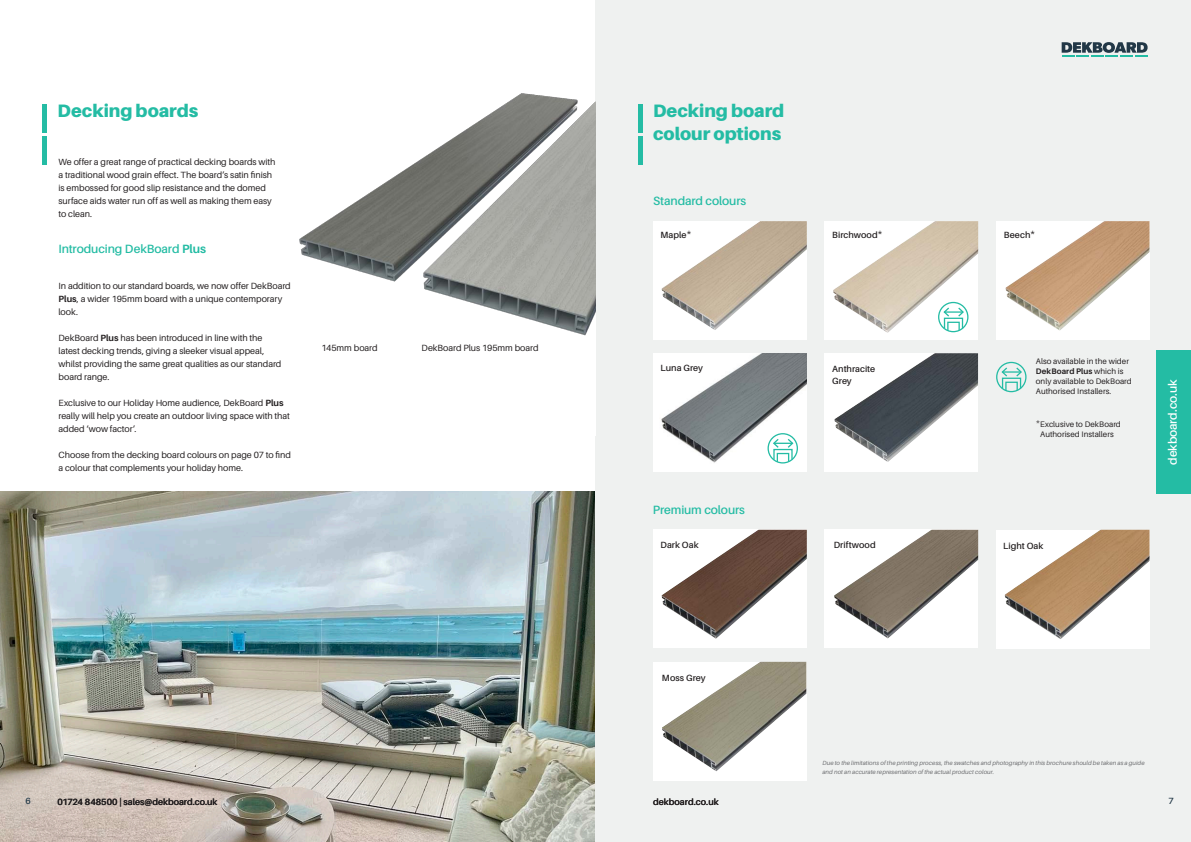
<style>
.page{position:relative;width:1191px;height:842px;background:#fff}
.page>*{position:absolute;margin:0;border:0;box-sizing:border-box;transform-origin:0 0}
.Bold_Main{font:900 18px/23px "Aileron";letter-spacing:-.005em;color:#24bca4}
.t1{font:600 12px "Aileron";letter-spacing:-.01em;color:#24bca4}
.t2{font:600 12px "Aileron";letter-spacing:-.01em;color:#fff}
.t3{font:9px/13px "Aileron";letter-spacing:-.005em;color:#231f20}
.t4{font:600 9px "Aileron";color:#231f20}
.t5{font:600 9px "Aileron";color:#223847}
.t6{font:8px/10px "Aileron";letter-spacing:.005em;color:#231f20}
.t7{font:italic 6px/9px "Aileron";letter-spacing:.015em;color:#6c6d70}
.s1{font-weight:700}
</style>
<div class="page">
<img style="left:0;top:491px;width:595px;height:351px">
<div style="left:595px;top:0;width:596px;height:842px;background:#eff1f0"></div>
<svg style="left:1061px;top:42px;width:86px;height:15px"></svg>
<div style="left:1157px;top:350px;width:34px;height:144px;background:#24bca4"></div>
<div style="left:824px;top:353px;width:154px;height:119px;background:#fff"></div>
<img style="left:834px;top:353px;width:144px;height:109px">
<img style="left:299px;top:93px;width:297px;height:305px">
<div style="left:653px;top:662px;width:153px;height:118px;background:#fff"></div>
<img style="left:662px;top:662px;width:144px;height:109px">
<div style="left:653px;top:353px;width:154px;height:119px;background:#fff"></div>
<img style="left:661px;top:353px;width:146px;height:111px">
<div style="left:996px;top:530px;width:153px;height:118px;background:#fff"></div>
<img style="left:1004px;top:530px;width:145px;height:109px">
<hr style="left:638px;top:104px;width:4px;height:29px;background:#24bca4">
<hr style="left:638px;top:137px;width:4px;height:28px;background:#24bca4">
<hr style="left:43px;top:104px;width:4px;height:29px;background:#24bca4">
<hr style="left:43px;top:137px;width:4px;height:28px;background:#24bca4">
<div style="left:653px;top:221px;width:154px;height:118px;background:#fff"></div>
<img style="left:661px;top:221px;width:146px;height:109px">
<div style="left:653px;top:530px;width:154px;height:118px;background:#fff"></div>
<img style="left:661px;top:530px;width:146px;height:109px">
<div style="left:824px;top:221px;width:154px;height:118px;background:#fff"></div>
<img style="left:833px;top:221px;width:145px;height:112px">
<div style="left:824px;top:530px;width:154px;height:118px;background:#fff"></div>
<img style="left:834px;top:530px;width:144px;height:108px">
<div style="left:996px;top:221px;width:153px;height:118px;background:#fff"></div>
<img style="left:1005px;top:221px;width:144px;height:110px">
<div style="left:996px;top:362px;width:30px;height:30px;border:1px solid #24bca4;border-radius:50%"></div>
<svg style="left:1000px;top:366px;width:23px;height:26px"></svg>
<div style="left:938px;top:302px;width:30px;height:30px;border:1px solid #24bca4;border-radius:50%"></div>
<svg style="left:942px;top:306px;width:23px;height:26px"></svg>
<div style="left:767px;top:433px;width:31px;height:30px;border:1px solid #24bca4;border-radius:50%"></div>
<svg style="left:772px;top:437px;width:22px;height:26px"></svg>
<p class="Bold_Main" style="left:57px;top:99px;width:142px">Decking boards</p>
<p class="t3" style="left:58px;top:156px;width:219px">We offer a great range of practical decking boards with a traditional wood grain effect. The board’s satin finish is embossed for good slip resistance and the domed surface aids water run off as well as making them easy to clean.</p>
<p class="t1" style="left:58px;top:243px;width:149px">Introducing DekBoard <span class="s1">Plus</span></p>
<p class="t3" style="left:58px;top:280px;width:234px">In addition to our standard boards, we now offer DekBoard<br><span class="s1">Plus</span>, a wider 195mm board with a unique contemporary look.</p>
<p class="t3" style="left:58px;top:332px;width:224px">DekBoard <span class="s1">Plus</span> has been introduced in line with the latest decking trends, giving a sleeker visual appeal, whilst providing the same great qualities as our standard board range.</p>
<p class="t3" style="left:59px;top:397px;width:233px">Exclusive to our Holiday Home audience, DekBoard <span class="s1">Plus </span>really will help you create an outdoor living space with that added ‘wow factor’.</p>
<p class="t3" style="left:59px;top:449px;width:234px">Choose from the decking board colours on page 07 to find a colour that complements your holiday home.</p>
<p class="t3" style="left:321px;top:341px;width:58px">145mm board</p>
<p class="t3" style="left:421px;top:341px;width:119px">DekBoard Plus 195mm board</p>
<p class="Bold_Main" style="left:653px;top:99px;width:133px">Decking board colour options</p>
<p class="t1" style="left:653px;top:194px;width:95px">Standard colours</p>
<p class="t4" style="left:660px;top:230px;width:33px">Maple*</p>
<p class="t4" style="left:832px;top:230px;width:52px">Birchwood*</p>
<p class="t4" style="left:1004px;top:230px;width:33px">Beech*</p>
<p class="t4" style="left:660px;top:363px;width:44px">Luna Grey</p>
<p class="t1" style="left:653px;top:503px;width:94px">Premium colours</p>
<p class="t4" style="left:832px;top:364px;width:45px">Anthracite</p>
<p class="t4" style="left:832px;top:376px;width:21px">Grey</p>
<p class="t6" style="left:1035px;top:356px;width:97px">Also available in the wider<br><span class="s1">DekBoard Plus</span> which is only available to DekBoard<br>Authorised Installers.</p>
<p class="t6" style="left:1035px;top:419px;width:86px;text-align:center">*Exclusive to DekBoard<br>Authorised Installers</p>
<p class="t4" style="left:660px;top:540px;width:40px">Dark Oak</p>
<p class="t4" style="left:833px;top:540px;width:44px">Driftwood</p>
<p class="t4" style="left:1003px;top:541px;width:42px">Light Oak</p>
<p class="t2" style="left:1166px;top:465px;width:87px;rotate:-90deg">dekboard.co.uk</p>
<p class="t4" style="left:662px;top:673px;width:45px">Moss Grey</p>
<p class="t7" style="left:822px;top:759px;width:324px">Due to the limitations of the printing process, the swatches and photography in this brochure should be taken as a guide and not an accurate representation of the actual product colour.</p>
<p class="t4" style="left:57px;top:796px;width:162px">01724 848500 | sales@dekboard.co.uk</p>
<p class="t4" style="left:653px;top:796px;width:67px">dekboard.co.uk</p>
<p class="t5" style="left:26px;top:796px;width:7px">6</p>
<p class="t5" style="left:1168px;top:796px;width:7px">7</p>
</div>
